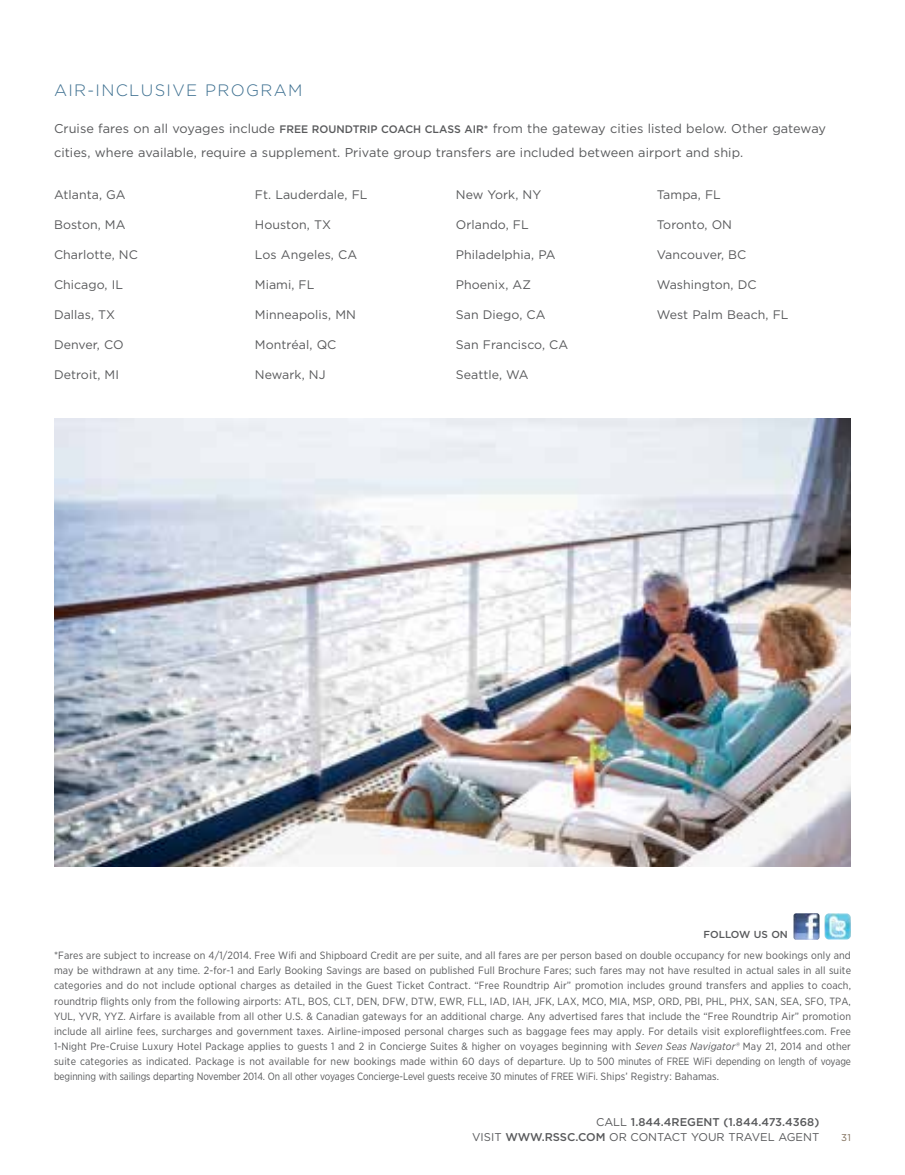
<style>
.page{position:relative;width:905px;height:1175px;background:#fff}
.page>*{position:absolute;margin:0;border:0;box-sizing:border-box;transform-origin:0 0}
.t1{font:300 16.5px "Gotham";letter-spacing:.08em;color:#3b6e8f}
.t2{font:12.75px/24px "Gotham";letter-spacing:.005em;color:#58595b}
.t3{font:12.3px "Gotham";letter-spacing:.005em;color:#58595b}
.t4{font:500 11.25px/15px "Gotham";color:#58595b;text-align:right}
.t5{font:500 10.8px "Gotham";letter-spacing:.005em;color:#58595b}
.t6{font:10.5px/15px "Gotham Narrow";letter-spacing:-.005em;color:#58595b;text-align:justify}
.t7{font:500 10.2px "Gotham";color:#58595b}
.t8{font:9.75px "Gotham";color:#7c6a55}
.s1{font-weight:500;font-size:10.8px}
.s2{font-style:italic}
.s3{font-weight:400}
</style>
<div class="page">
<img style="left:824px;top:913px;width:26px;height:26px">
<img style="left:793px;top:913px;width:26px;height:26px">
<img style="left:54px;top:418px;width:796px;height:448px">
<h1 class="t1" style="left:54px;top:81px;width:250px">AIR-I NCLUSIVE PROGRAM</h1>
<p class="t2" style="left:54px;top:116px;width:291px">Cruise fares on all voyages include <span class="s1">FREE ROUNDT</span></p>
<p class="t5" style="left:359px;top:123px;width:74px">RI P COACH CLASS</p>
<p class="t2" style="left:54px;top:116px;width:773px;text-indent:410px"><span class="s1">AI R*</span> from the gateway cities listed below. Other gateway cities, where available, require a supplement. Private group transfers are included between airport and ship.</p>
<p class="t3" style="left:54px;top:188px;width:63px">Atlanta, GA</p>
<p class="t3" style="left:54px;top:218px;width:72px">Boston, MA</p>
<p class="t3" style="left:54px;top:248px;width:75px">Charlotte, NC</p>
<p class="t3" style="left:54px;top:278px;width:64px">Chicago, IL</p>
<p class="t3" style="left:54px;top:308px;width:54px">Dallas, TX</p>
<p class="t3" style="left:54px;top:338px;width:60px">Denver, CO</p>
<p class="t3" style="left:54px;top:368px;width:64px">Detroit, MI</p>
<p class="t3" style="left:255px;top:188px;width:112px">Ft. Lauderdale, FL</p>
<p class="t3" style="left:255px;top:218px;width:68px">Houston, TX</p>
<p class="t3" style="left:255px;top:248px;width:94px">Los Angeles, CA</p>
<p class="t3" style="left:255px;top:278px;width:59px">Miami, FL</p>
<p class="t3" style="left:255px;top:308px;width:100px">Minneapolis, MN</p>
<p class="t3" style="left:255px;top:338px;width:72px">Montréal, QC</p>
<p class="t3" style="left:255px;top:368px;width:63px">N ewark, NJ</p>
<p class="t3" style="left:456px;top:188px;width:77px">N ew York, NY</p>
<p class="t3" style="left:456px;top:218px;width:73px">Orlando, FL</p>
<p class="t3" style="left:456px;top:248px;width:100px">Philadelphia, PA</p>
<p class="t3" style="left:456px;top:278px;width:77px">Phoenix, AZ</p>
<p class="t3" style="left:456px;top:308px;width:81px">San Diego, CA</p>
<p class="t3" style="left:456px;top:338px;width:104px">San Francisco, CA</p>
<p class="t3" style="left:456px;top:368px;width:63px">Seattle, WA</p>
<p class="t3" style="left:656px;top:188px;width:64px">Tampa, FL</p>
<p class="t3" style="left:656px;top:218px;width:66px">Toronto, ON</p>
<p class="t3" style="left:656px;top:248px;width:81px">Vancouver, BC</p>
<p class="t3" style="left:656px;top:278px;width:91px">Washington, DC</p>
<p class="t3" style="left:656px;top:308px;width:131px">West Palm Beach, FL</p>
<p class="t7" style="left:703px;top:928px;width:38px">FOLLOW</p>
<p class="t7" style="left:753px;top:928px;width:36px">US ON</p>
<p class="t6" style="left:54px;top:948px;width:798px">*Fares are subject to increase on 4/1/2014. Free Wifi and Shipboard Credit are per suite, and all fares are per person based on double occupancy for new bookings only and may be withdrawn at any time. 2-for-1 and Early Booking Savings are based on published Full Brochure Fares; such fares may not have resulted in actual sales in all suite categories and do not include optional charges as detailed in the Guest Ticket Contract. “Free Roundtrip Air” promotion includes ground transfers and applies to coach, roundtrip flights only from the following airports: ATL, BOS, CLT, DEN, DFW, DTW, EWR, FLL, IAD, IAH, JFK, LAX, MCO, MIA, MSP, ORD, PBI, PHL, PHX, SAN, SEA, SFO, TPA, YUL, YVR, YYZ. Airfare is available from all other U.S. &amp; Canadian gateways for an additional charge. Any advertised fares that include the “Free Roundtrip Air” promotion include all airline fees, surcharges and government taxes. Airline-imposed personal charges such as baggage fees may apply. For details visit exploreflightfees.com. Free 1-Night Pre-Cruise Luxury Hotel Package applies to guests 1 and 2 in Concierge Suites &amp; higher on voyages beginning with <span class="s2">Seven Seas Navigator®</span> May 21, 2014 and other suite categories as indicated. Package is not available for new bookings made within 60 days of departure. Up to 500 minutes of FREE WiFi depending on length of voyage beginning with sailings departing November 2014. On all other voyages Concierge-Level guests receive 30 minutes of FREE WiFi. Ships’ Registry: Bahamas.</p>
<p class="t4" style="left:472px;top:1114px;width:349px"><span class="s3">call</span> 1.844.4REGENT (1.844.473.4368)<br><span class="s3">VISIT</span> WWW.RSSC.COM <span class="s3">or contact your travel agent</span></p>
<p class="t8" style="left:841px;top:1132px;width:11px">31</p>
</div>
